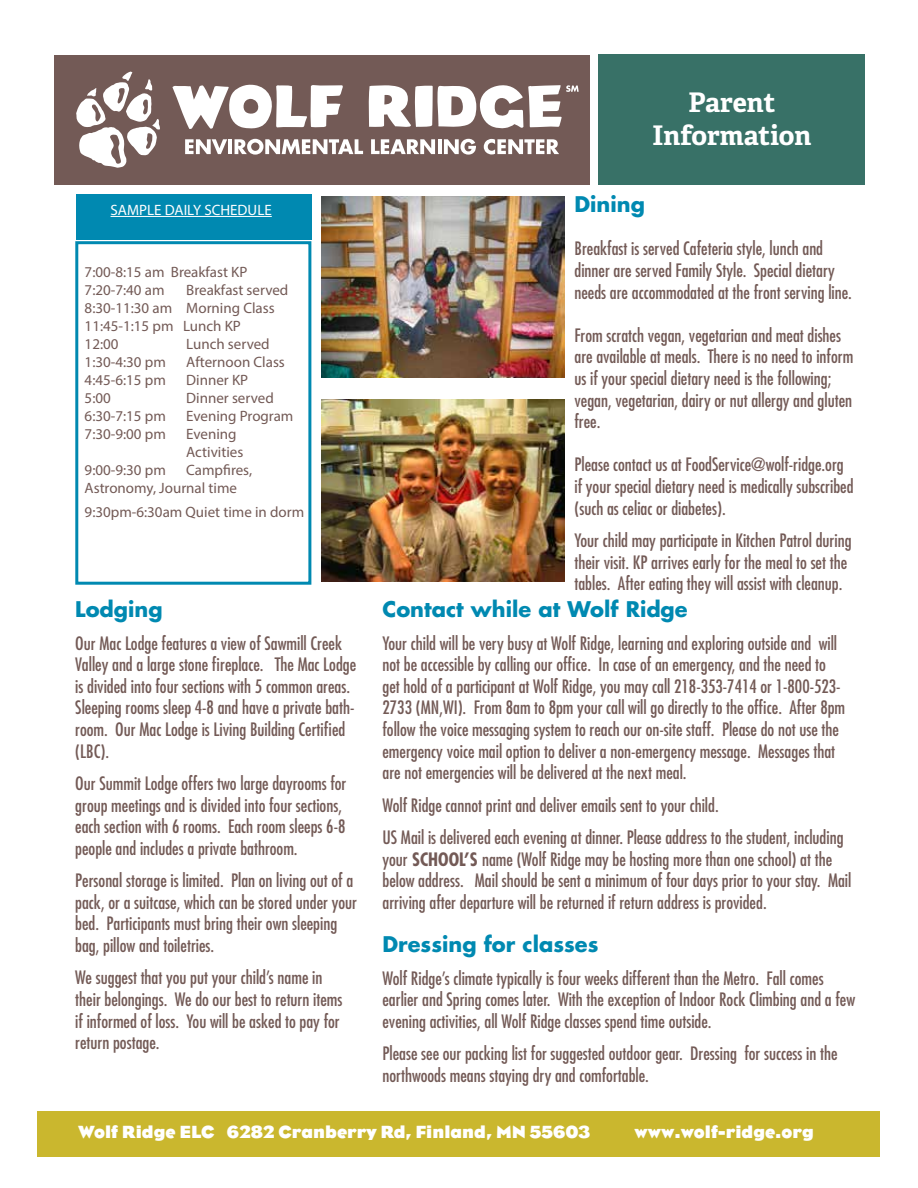
<style>
.page{position:relative;width:918px;height:1188px;background:#fff}
.page>*{position:absolute;margin:0;border:0;box-sizing:border-box;transform-origin:0 0}
.t1{font:700 27px/32.4px "Adelle Basic";color:#fff;text-align:center}
.t2{font:700 21px "Futura";color:#0089b1}
.t3{font:condensed 18px/21.6px "Futura";color:#735a56}
.t4{font:18px "Bureau Eagle FB Bold";color:#fff}
.t5{font:15px/18px "Myriad Pro";color:#735a56}
.t6{font:15px "Myriad Pro";color:#fff}
.s1{font-weight:700}
</style>
<div class="page">
<div style="left:76px;top:195px;width:235px;height:45px;background:#0089b1"></div>
<hr style="left:111px;top:216px;width:161px;height:1px;background:#fff">
<div style="left:38px;top:1111px;width:842px;height:46px;background:#cab72e"></div>
<div style="left:75px;top:241px;width:236px;height:344px;border:3px solid #0089b1"></div>
<div style="left:54px;top:55px;width:536px;height:129px;background:#735a56"></div>
<div style="left:598px;top:54px;width:267px;height:130px;background:#387167"></div>
<img style="left:322px;top:196px;width:242px;height:182px">
<img style="left:322px;top:400px;width:243px;height:182px">
<svg style="left:368px;top:85px;width:211px;height:44px"></svg>
<svg style="left:172px;top:84px;width:171px;height:45px"></svg>
<svg style="left:185px;top:139px;width:42px;height:15px"></svg>
<hr style="left:228px;top:139px;width:4px;height:15px;background:#fff">
<svg style="left:235px;top:139px;width:128px;height:16px"></svg>
<svg style="left:371px;top:139px;width:64px;height:15px"></svg>
<hr style="left:438px;top:139px;width:3px;height:15px;background:#fff">
<svg style="left:444px;top:139px;width:32px;height:16px"></svg>
<svg style="left:484px;top:139px;width:75px;height:15px"></svg>
<svg style="left:76px;top:72px;width:84px;height:96px"></svg>
<p class="t6" style="left:111px;top:201px;width:163px">SAMPLE DAILY SCHEDULE</p>
<p class="t5" style="left:85px;top:263px;width:164px">7:00-8:15 am Breakfast KP<br>7:20-7:40 am</p>
<p class="t5" style="left:85px;top:281px;width:205px;text-indent:102px">Breakfast served<br>8:30-11:30 am Morning Class<br>11:45-1:15 pm Lunch KP<br>12:00</p>
<p class="t5" style="left:186px;top:335px;width:85px">Lunch served</p>
<p class="t5" style="left:85px;top:353px;width:83px">1:30-4:30 pm</p>
<p class="t5" style="left:186px;top:353px;width:100px">Afternoon Class</p>
<p class="t5" style="left:85px;top:371px;width:83px">4:45-6:15 pm</p>
<p class="t5" style="left:186px;top:371px;width:63px">Dinner KP</p>
<p class="t5" style="left:85px;top:389px;width:28px">5:00</p>
<p class="t5" style="left:186px;top:389px;width:89px">Dinner served</p>
<p class="t5" style="left:85px;top:407px;width:83px">6:30-7:15 pm</p>
<p class="t5" style="left:186px;top:407px;width:109px">Evening Program</p>
<p class="t5" style="left:85px;top:425px;width:83px">7:30-9:00 pm</p>
<p class="t5" style="left:186px;top:425px;width:59px">Evening<br>Activities</p>
<p class="t5" style="left:85px;top:461px;width:83px">9:00-9:30 pm</p>
<p class="t5" style="left:85px;top:461px;width:169px;text-indent:102px">Campfires,<br>Astronomy, Journal time</p>
<p class="t5" style="left:85px;top:502px;width:221px">9:30pm-6:30am Quiet time in dorm</p>
<h1 class="t1" style="left:653px;top:87px;width:160px">Parent<br>Information</h1>
<p class="t2" style="left:574px;top:190px;width:72px">Dining</p>
<p class="t3" style="left:574px;top:237px;width:279px">Breakfast is served Cafeteria style, lunch and dinner are served Family Style. Special dietary needs are accommodated at the front serving line.</p>
<p class="t3" style="left:574px;top:324px;width:280px">From scratch vegan, vegetarian and meat dishes are available at meals. There is no need to inform us if your special dietary need is the following; vegan, vegetarian, dairy or nut allergy and gluten free.</p>
<p class="t3" style="left:574px;top:453px;width:281px">Please contact us at FoodService@wolf-ridge.org if your special dietary need is medically subscribed (such as celiac or diabetes).</p>
<p class="t3" style="left:574px;top:529px;width:279px">Your child may participate in Kitchen Patrol during their visit. KP arrives early for the meal to set the tables. After eating they will assist with cleanup.</p>
<p class="t2" style="left:382px;top:595px;width:307px">Contact while at Wolf Ridge</p>
<p class="t3" style="left:382px;top:632px;width:464px">Your child will be very busy at Wolf Ridge, learning and exploring outside and will not be accessible by calling our office. In case of an emergency, and the need to get hold of a participant at Wolf Ridge, you may call 218-353-7414 or 1-800-523- 2733 (MN,WI). From 8am to 8pm your call will go directly to the office. After 8pm follow the voice messaging system to reach our on-site staff. Please do not use the emergency voice mail option to deliver a non-emergency message. Messages that are not emergencies will be delivered at the next meal.</p>
<p class="t3" style="left:382px;top:788px;width:463px;line-height:32.4px">Wolf Ridge cannot print and deliver emails sent to your child.<br>US Mail is delivered each evening at dinner. Please address to the student, including</p>
<p class="t3" style="left:382px;top:848px;width:470px">your <span class="s1">SCHOOL’S</span> name (Wolf Ridge may be hosting more than one school) at the below address. Mail should be sent a minimum of four days prior to your stay. Mail arriving after departure will be returned if return address is provided.</p>
<p class="t2" style="left:75px;top:595px;width:89px">Lodging</p>
<p class="t3" style="left:75px;top:632px;width:282px">Our Mac Lodge features a view of Sawmill Creek Valley and a large stone fireplace. The Mac Lodge is divided into four sections with 5 common areas.<br>Sleeping rooms sleep 4-8 and have a private bath&shy;room. Our Mac Lodge is Living Building Certified (LBC).</p>
<p class="t3" style="left:75px;top:772px;width:273px">Our Summit Lodge offers two large dayrooms for group meetings and is divided into four sections, each section with 6 rooms. Each room sleeps 6-8 people and includes a private bathroom.</p>
<p class="t3" style="left:75px;top:869px;width:283px">Personal storage is limited. Plan on living out of a pack, or a suitcase, which can be stored under your bed. Participants must bring their own sleeping bag, pillow and toiletries.</p>
<p class="t3" style="left:75px;top:966px;width:269px">We suggest that you put your child’s name in their belongings. We do our best to return items if informed of loss. You will be asked to pay for return postage.</p>
<p class="t2" style="left:382px;top:930px;width:218px">Dressing for classes</p>
<p class="t3" style="left:382px;top:967px;width:474px">Wolf Ridge’s climate typically is four weeks different than the Metro. Fall comes earlier and Spring comes later. With the exception of Indoor Rock Climbing and a few evening activities, all Wolf Ridge classes spend time outside.</p>
<p class="t3" style="left:382px;top:1042px;width:457px">Please see our packing list for suggested outdoor gear. Dressing for success in the northwoods means staying dry and comfortable.</p>
<p class="t4" style="left:78px;top:1122px;width:513px">Wolf Ridge ELC 6282 Cranberry Rd, Finland, MN 55603</p>
<p class="t4" style="left:635px;top:1122px;width:181px">www.wolf-ridge.org</p>
</div>
